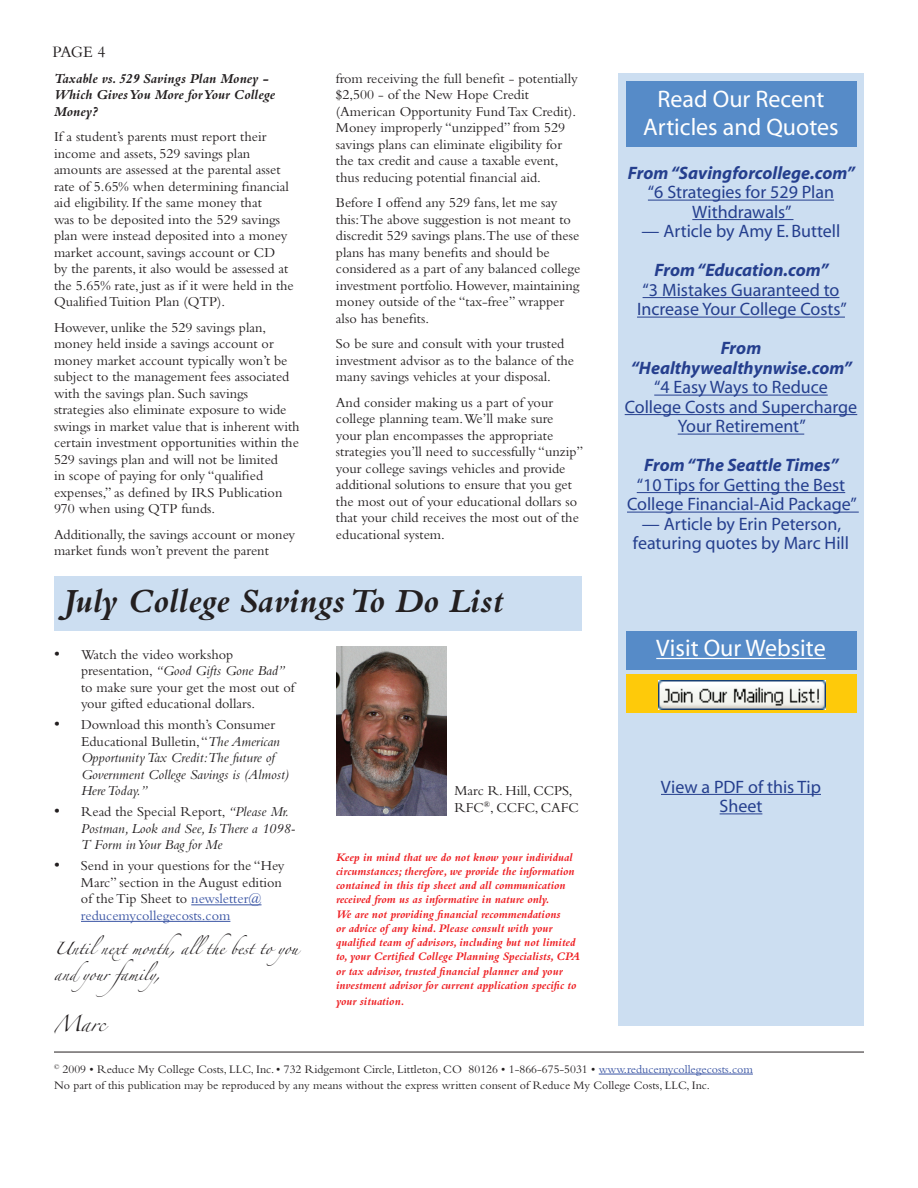
<style>
.page{position:relative;width:918px;height:1188px;background:#fff}
.page>*{position:absolute;margin:0;border:0;box-sizing:border-box;transform-origin:0 0}
.t1{font:italic 700 35.25px "Bembo";color:#231f20}
.t2{font:24px/28.8px "Myriad";color:#fff;text-align:center}
.t3{font:18px/19.5px "Myriad";color:#253f8e;text-align:center}
.t4{font:italic 700 18px/19.5px "Myriad";color:#253f8e;text-align:center}
.t5{font:16.5px "Bembo";color:#231f20}
.t6{font:14.25px/16.5px "Bembo";color:#231f20}
.t7{font:italic 14.25px/16.5px "Bembo";color:#231f20}
.t8{font:italic 700 14.25px/16.5px "Bembo";color:#231f20}
.t9{font:14.25px "Zapfino";color:#231f20}
.t10{font:italic 700 12px/14.2px "Bembo";color:#ee1f23}
.t11{font:12px/16.5px "Bembo";color:#231f20}
.t12{font:11.25px "Zapfino";color:#231f20}
.s1{font-style:italic}
.s2{font-style:normal}
.s3{color:#3853a3}
</style>
<div class="page">
<div style="left:618px;top:74px;width:246px;height:952px;background:#ccdef1"></div>
<div style="left:626px;top:81px;width:230px;height:66px;background:#568bc8"></div>
<div style="left:626px;top:631px;width:230px;height:39px;background:#568bc8"></div>
<div style="left:626px;top:674px;width:230px;height:38px;background:#feca0a"></div>
<hr style="left:648px;top:200px;width:186px;height:1px;background:#253f8e">
<hr style="left:692px;top:219px;width:102px;height:1px;background:#253f8e">
<hr style="left:643px;top:297px;width:196px;height:1px;background:#253f8e">
<hr style="left:637px;top:317px;width:208px;height:1px;background:#253f8e">
<hr style="left:654px;top:395px;width:174px;height:1px;background:#253f8e">
<hr style="left:625px;top:414px;width:232px;height:1px;background:#253f8e">
<hr style="left:678px;top:434px;width:126px;height:1px;background:#253f8e">
<hr style="left:637px;top:492px;width:208px;height:1px;background:#253f8e">
<hr style="left:627px;top:512px;width:232px;height:1px;background:#253f8e">
<hr style="left:656px;top:658px;width:170px;height:1px;background:#fff">
<hr style="left:661px;top:794px;width:160px;height:1px;background:#253f8e">
<hr style="left:720px;top:813px;width:42px;height:1px;background:#253f8e">
<img style="left:658px;top:681px;width:168px;height:28px">
<hr style="left:191px;top:904px;width:71px;height:1px;background:#3853a3">
<hr style="left:81px;top:921px;width:149px;height:1px;background:#3853a3">
<div style="left:54px;top:576px;width:528px;height:55px;background:#ccdef1"></div>
<img style="left:336px;top:646px;width:111px;height:170px">
<hr style="left:599px;top:1074px;width:154px;height:1px;background:#3853a3">
<hr style="left:54px;top:1052px;width:810px;height:1px;background:#231f20">
<p class="t5" style="left:52px;top:42px;width:20px">Page</p>
<p class="t5" style="left:98px;top:42px;width:10px">4</p>
<p class="t8" style="left:54px;top:70px;width:223px">Taxable vs. 529 Savings Plan Money -<br>Which Gives You More for Your College<br>Money?</p>
<p class="t6" style="left:54px;top:128px;width:241px">If a student’s parents must report their income and assets, 529 savings plan amounts are assessed at the parental asset rate of 5.65% when determining financial aid eligibility. If the same money that<br>was to be deposited into the 529 savings plan were instead deposited into a money market account, savings account or CD<br>by the parents, it also would be assessed at the 5.65% rate, just as if it were held in the Qualified Tuition Plan (QTP).</p>
<p class="t6" style="left:54px;top:319px;width:247px">However, unlike the 529 savings plan, money held inside a savings account or money market account typically won’t be subject to the management fees associated with the savings plan. Such savings strategies also eliminate exposure to wide swings in market value that is inherent with certain investment opportunities within the 529 savings plan and will not be limited<br>in scope of paying for only “qualified expenses,” as defined by IRS Publication 970 when using QTP funds.</p>
<p class="t6" style="left:54px;top:526px;width:243px">Additionally, the savings account or money market funds won’t prevent the parent</p>
<p class="t6" style="left:336px;top:70px;width:243px">from receiving the full benefit - potentially $2,500 - of the New Hope Credit (American Opportunity Fund Tax Credit).<br>Money improperly “unzipped” from 529 savings plans can eliminate eligibility for the tax credit and cause a taxable event, thus reducing potential financial aid.</p>
<p class="t6" style="left:336px;top:194px;width:246px">Before I offend any 529 fans, let me say this:The above suggestion is not meant to discredit 529 savings plans.The use of these plans has many benefits and should be considered as a part of any balanced college investment portfolio. However, maintaining money outside of the “tax-free” wrapper also has benefits.</p>
<p class="t6" style="left:336px;top:335px;width:240px">So be sure and consult with your trusted investment advisor as to the balance of the many savings vehicles at your disposal.</p>
<p class="t6" style="left:336px;top:394px;width:249px">And consider making us a part of your college planning team.We’ll make sure<br>your plan encompasses the appropriate strategies you’ll need to successfully “unzip” your college savings vehicles and provide additional solutions to ensure that you get the most out of your educational dollars so that your child receives the most out of the educational system.</p>
<h1 class="t1" style="left:64px;top:581px;width:441px">July College Savings To Do List</h1>
<p class="t6" style="left:81px;top:646px;width:215px;text-indent:-27px">• Watch the video workshop presentation, <span class="s1">“Good Gifts Gone Bad” </span>to make sure your get the most out of your gifted educational dollars.</p>
<p class="t7" style="left:81px;top:716px;width:209px;text-indent:-27px">• <span class="s2">Download this month’s Consumer<br>Educational Bulletin, “</span>The American<br>Opportunity Tax Credit: The future of<br>Government College Savings is (Almost)<br>Here Today.”</p>
<p class="t7" style="left:81px;top:803px;width:216px;text-indent:-27px">• <span class="s2">Read the Special Report,</span> “Please Mr.<br>Postman, Look and See, Is There a 1098-<br>T Form in Your Bag for Me</p>
<p class="t6" style="left:81px;top:857px;width:205px;text-indent:-27px">• Send in your questions for the “Hey<br>Marc” section in the August edition of the Tip Sheet to <span class="s3">newsletter@ reducemycollegecosts.com</span></p>
<p class="t12" style="left:54px;top:944px;width:246px">Untilnext month, allthe best to you</p>
<p class="t12" style="left:54px;top:969px;width:115px">andyour family,</p>
<p class="t9" style="left:54px;top:1018px;width:53px">Marc</p>
<p class="t6" style="left:454px;top:782px;width:126px">Marc R. Hill, CCPS,<br>RFC<sup>®</sup>, CCFC, CAFC</p>
<p class="t10" style="left:336px;top:850px;width:246px">Keep in mind that we do not know your individual circumstances; therefore, we provide the information contained in this tip sheet and all communication received from us as informative in nature only.<br>We are not providing financial recommendations<br>or advice of any kind. Please consult with your qualified team of advisors, including but not limited to, your Certified College Planning Specialists, CPA or tax advisor, trusted financial planner and your investment advisor for current application specific to</p>
<p class="t10" style="left:336px;top:994px;width:70px">your situation.</p>
<h2 class="t2" style="left:643px;top:85px;width:197px">Read Our Recent<br>Articles and Quotes</h2>
<p class="t4" style="left:628px;top:164px;width:229px">From “Savingforcollege.com”</p>
<p class="t3" style="left:648px;top:183px;width:188px">“6 Strategies for 529 Plan<br>Withdrawals”</p>
<p class="t3" style="left:642px;top:222px;width:200px">— Article by Amy E. Buttell</p>
<p class="t4" style="left:655px;top:261px;width:175px">From “Education.com”</p>
<p class="t3" style="left:637px;top:281px;width:211px">“3 Mistakes Guaranteed to<br>Increase Your College Costs”</p>
<p class="t4" style="left:631px;top:339px;width:223px">From “Healthywealthynwise.com”</p>
<p class="t3" style="left:625px;top:378px;width:234px">“4 Easy Ways to Reduce<br>College Costs and Supercharge<br>Your Retirement”</p>
<p class="t4" style="left:644px;top:456px;width:196px">From “The Seattle Times”</p>
<p class="t3" style="left:627px;top:476px;width:231px">“10 Tips for Getting the Best<br>College Financial-Aid Package”</p>
<p class="t3" style="left:633px;top:515px;width:217px">— Article by Erin Peterson, featuring quotes by Marc Hill</p>
<h2 class="t2" style="left:656px;top:635px;width:171px">Visit Our Website</h2>
<p class="t3" style="left:661px;top:778px;width:162px">View a PDF of this Tip<br>Sheet</p>
<p class="t11" style="left:54px;top:1061px;width:700px"><sup>©</sup> 2009 • Reduce My College Costs, LLC, Inc. • 732 Ridgemont Circle, Littleton, CO 80126 • 1-866-675-5031 • <span class="s3">www.reducemycollegecosts.com<br></span>No part of this publication may be reproduced by any means without the express written consent of Reduce My College Costs, LLC, Inc.</p>
</div>
